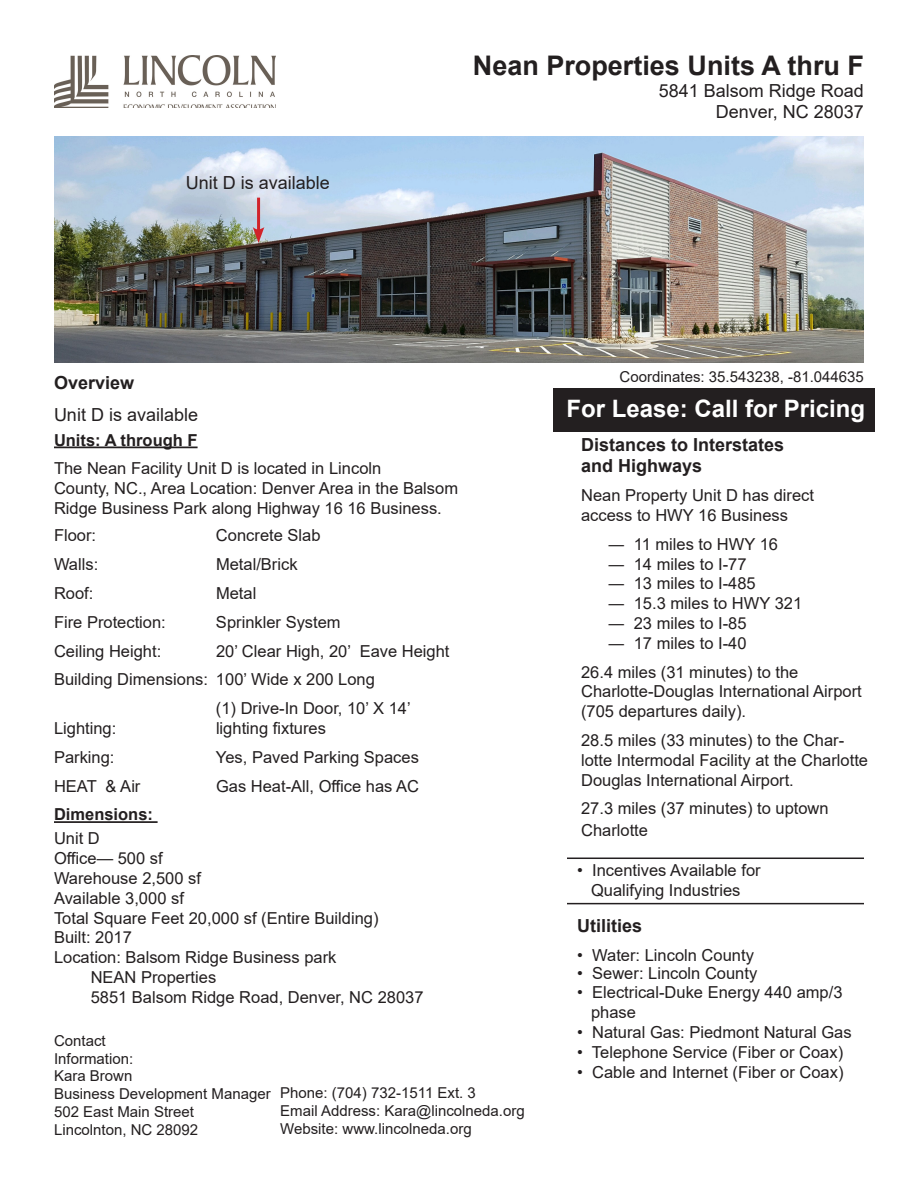
<style>
.page{position:relative;width:918px;height:1188px;background:#fff}
.page>*{position:absolute;margin:0;border:0;box-sizing:border-box;transform-origin:0 0}
.t1{font:700 27px "Arial";color:#231f20}
.t2{font:700 24px "Arial";color:#fff}
.t3{font:18px "Arial";color:#231f20}
.t4{font:700 18px "Arial";color:#231f20}
.t5{font:16.5px/19.8px "Arial";color:#231f20}
.t6{font:700 16.5px "Arial";color:#231f20}
.t7{font:15px "Arial";color:#231f20}
</style>
<div class="page">
<img style="left:54px;top:56px;width:221px;height:52px">
<hr style="left:54px;top:447px;width:144px;height:1px;background:#231f20">
<hr style="left:54px;top:821px;width:104px;height:2px;background:#231f20">
<div style="left:554px;top:389px;width:321px;height:43px;background:#231f20"></div>
<hr style="left:567px;top:903px;width:297px;height:1px;background:#231f20">
<hr style="left:567px;top:858px;width:297px;height:1px;background:#231f20">
<img style="left:54px;top:136px;width:810px;height:227px">
<hr style="left:257px;top:198px;width:3px;height:35px;background:#d1232a">
<svg style="left:253px;top:227px;width:11px;height:16px"></svg>
<p class="t3" style="left:186px;top:170px;width:146px">Unit D is available</p>
<p class="t1" style="left:473px;top:47px;width:393px">Nean Properties Units A thru F</p>
<p class="t3" style="left:659px;top:78px;width:207px">5841 Balsom Ridge Road</p>
<p class="t3" style="left:716px;top:100px;width:150px">Denver, NC 28037</p>
<p class="t4" style="left:54px;top:370px;width:82px">Overview</p>
<p class="t3" style="left:54px;top:403px;width:146px">Unit D is available</p>
<p class="t6" style="left:54px;top:428px;width:145px">Units: A through F</p>
<p class="t5" style="left:54px;top:459px;width:329px">The Nean Facility Unit D is located in Lincoln</p>
<p class="t5" style="left:54px;top:478px;width:406px">County, NC., Area Location: Denver Area in the Balsom<br>Ridge Business Park along Highway 16 16 Business.</p>
<p class="t5" style="left:54px;top:526px;width:44px">Floor:</p>
<p class="t5" style="left:216px;top:526px;width:106px">Concrete Slab</p>
<p class="t5" style="left:54px;top:554px;width:46px">Walls:</p>
<p class="t5" style="left:216px;top:554px;width:83px">Metal/Brick</p>
<p class="t5" style="left:54px;top:583px;width:41px">Roof:</p>
<p class="t5" style="left:216px;top:583px;width:42px">Metal</p>
<p class="t5" style="left:54px;top:612px;width:113px">Fire Protection:</p>
<p class="t5" style="left:216px;top:612px;width:126px">Sprinkler System</p>
<p class="t5" style="left:54px;top:641px;width:109px">Ceiling Height:</p>
<p class="t5" style="left:216px;top:641px;width:235px">20’ Clear High, 20’ Eave Height</p>
<p class="t5" style="left:54px;top:670px;width:322px">Building Dimensions: 100’ Wide x 200 Long</p>
<p class="t5" style="left:216px;top:698px;width:196px">(1) Drive-In Door, 10’ X 14’</p>
<p class="t5" style="left:54px;top:718px;width:64px">Lighting:</p>
<p class="t5" style="left:216px;top:718px;width:112px">lighting fixtures</p>
<p class="t5" style="left:54px;top:747px;width:62px">Parking:</p>
<p class="t5" style="left:216px;top:747px;width:205px">Yes, Paved Parking Spaces</p>
<p class="t5" style="left:54px;top:776px;width:88px">HEAT &amp; Air</p>
<p class="t5" style="left:216px;top:776px;width:205px">Gas Heat-All, Office has AC</p>
<p class="t6" style="left:54px;top:803px;width:101px">Dimensions:</p>
<p class="t5" style="left:54px;top:829px;width:47px">Unit D</p>
<p class="t5" style="left:54px;top:848px;width:110px">Office— 500 sf</p>
<p class="t5" style="left:54px;top:868px;width:149px">Warehouse 2,500 sf</p>
<p class="t5" style="left:54px;top:888px;width:131px">Available 3,000 sf</p>
<p class="t5" style="left:54px;top:908px;width:326px">Total Square Feet 20,000 sf (Entire Building)</p>
<p class="t5" style="left:54px;top:928px;width:79px">Built: 2017</p>
<p class="t5" style="left:54px;top:947px;width:284px">Location: Balsom Ridge Business park</p>
<p class="t5" style="left:91px;top:967px;width:127px">NEAN Properties</p>
<p class="t5" style="left:91px;top:987px;width:334px">5851 Balsom Ridge Road, Denver, NC 28037</p>
<p class="t7" style="left:54px;top:1030px;width:53px">Contact</p>
<p class="t7" style="left:54px;top:1048px;width:81px">Information:</p>
<p class="t7" style="left:54px;top:1066px;width:80px">Kara Brown</p>
<p class="t7" style="left:54px;top:1084px;width:218px">Business Development Manager</p>
<p class="t7" style="left:54px;top:1102px;width:142px">502 East Main Street</p>
<p class="t7" style="left:54px;top:1120px;width:146px">Lincolnton, NC 28092</p>
<p class="t7" style="left:280px;top:1082px;width:197px">Phone: (704) 732-1511 Ext. 3</p>
<p class="t7" style="left:280px;top:1100px;width:246px">Email Address: Kara@lincolneda.org</p>
<p class="t7" style="left:280px;top:1118px;width:193px">Website: www.lincolneda.org</p>
<p class="t7" style="left:620px;top:367px;width:246px">Coordinates: 35.543238, -81.044635</p>
<p class="t2" style="left:566px;top:392px;width:300px">For Lease: Call for Pricing</p>
<p class="t4" style="left:581px;top:432px;width:205px">Distances to Interstates</p>
<p class="t4" style="left:581px;top:453px;width:123px">and Highways</p>
<p class="t5" style="left:581px;top:485px;width:234px">Nean Property Unit D has direct</p>
<p class="t5" style="left:581px;top:505px;width:208px">access to HWY 16 Business</p>
<p class="t5" style="left:608px;top:534px;width:171px">― 11 miles to HWY 16</p>
<p class="t5" style="left:608px;top:554px;width:140px">― 14 miles to I-77</p>
<p class="t5" style="left:608px;top:574px;width:149px">― 13 miles to I-485</p>
<p class="t5" style="left:608px;top:593px;width:196px">― 15.3 miles to HWY 321</p>
<p class="t5" style="left:608px;top:613px;width:140px">― 23 miles to I-85</p>
<p class="t5" style="left:608px;top:633px;width:140px">― 17 miles to I-40</p>
<p class="t5" style="left:581px;top:662px;width:219px">26.4 miles (31 minutes) to the</p>
<p class="t5" style="left:581px;top:682px;width:282px">Charlotte-Douglas International Airport</p>
<p class="t5" style="left:581px;top:701px;width:167px">(705 departures daily).</p>
<p class="t5" style="left:581px;top:730px;width:289px">28.5 miles (33 minutes) to the Char&shy;lotte Intermodal Facility at the Charlotte<br>Douglas International Airport.</p>
<p class="t5" style="left:581px;top:798px;width:249px;line-height:21.6px">27.3 miles (37 minutes) to uptown<br>Charlotte</p>
<p class="t5" style="left:577px;top:860px;width:185px">• Incentives Available for</p>
<p class="t5" style="left:591px;top:880px;width:151px">Qualifying Industries</p>
<p class="t4" style="left:577px;top:913px;width:67px">Utilities</p>
<p class="t5" style="left:577px;top:945px;width:178px">• Water: Lincoln County</p>
<p class="t5" style="left:577px;top:963px;width:182px">• Sewer: Lincoln County</p>
<p class="t5" style="left:577px;top:983px;width:267px">• Electrical-Duke Energy 440 amp/3</p>
<p class="t5" style="left:591px;top:1002px;width:46px">phase</p>
<p class="t5" style="left:577px;top:1022px;width:276px">• Natural Gas: Piedmont Natural Gas</p>
<p class="t5" style="left:577px;top:1042px;width:267px">• Telephone Service (Fiber or Coax)</p>
<p class="t5" style="left:577px;top:1062px;width:268px">• Cable and Internet (Fiber or Coax)</p>
</div>
